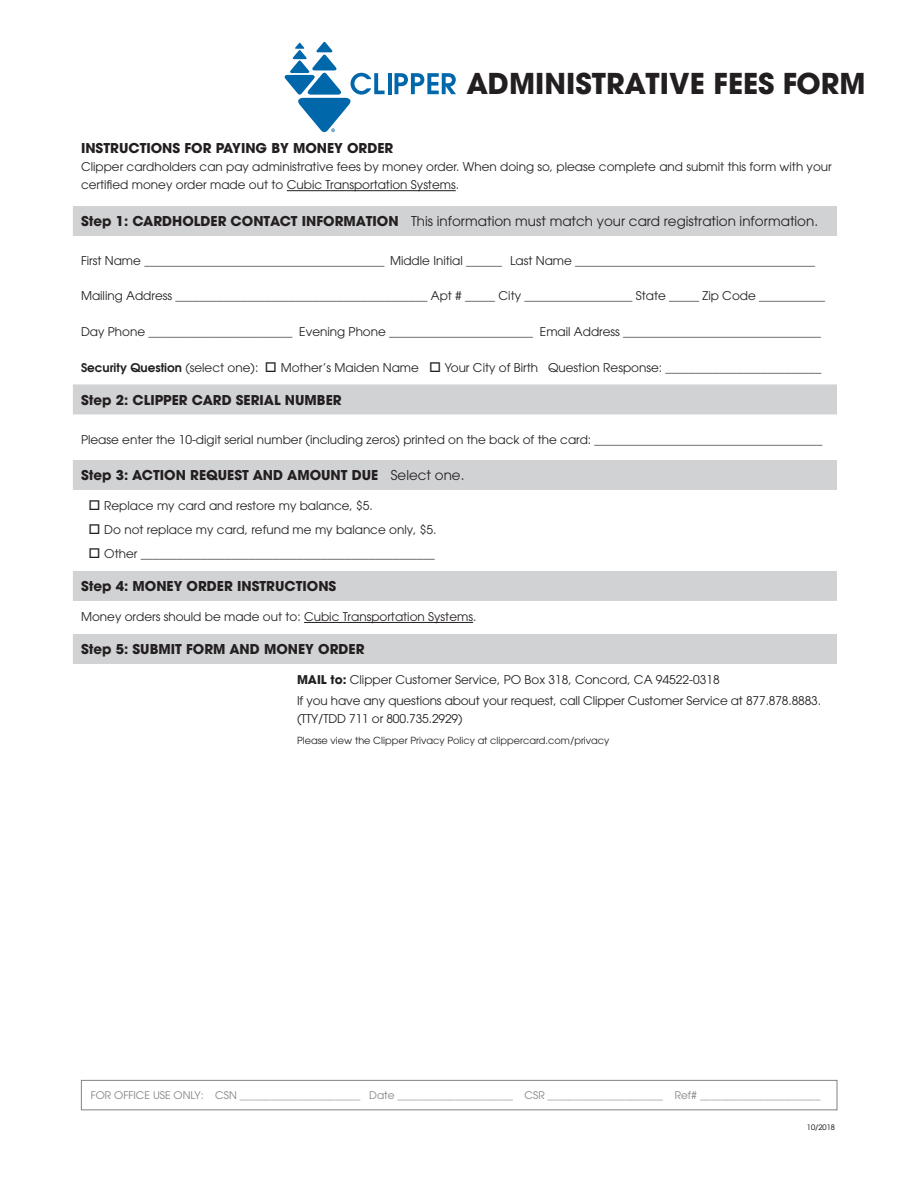
<style>
.page{position:relative;width:918px;height:1188px;background:#fff}
.page>*{position:absolute;margin:0;border:0;box-sizing:border-box;transform-origin:0 0}
.t1{font:700 28.5px "Avant Garde";color:#231f20}
.t2{font:700 13.5px "Avant Garde";color:#231f20}
.t3{font:13.5px "Avant Garde";color:#231f20}
.t4{font:12px/18px "Avant Garde";color:#231f20}
.t5{font:600 12px "Avant Garde";color:#231f20}
.t6{font:10.5px "Avant Garde";color:#808285}
.t7{font:9.75px "Avant Garde";color:#231f20}
.t8{font:7.5px "Avant Garde";color:#000}
.s1{font-weight:700}
.s2{font-weight:400}
</style>
<div class="page">
<hr style="left:388px;top:73px;width:3px;height:21px;background:#0067aa">
<svg style="left:395px;top:73px;width:61px;height:21px"></svg>
<svg style="left:284px;top:42px;width:101px;height:90px"></svg>
<hr style="left:287px;top:190px;width:169px;height:1px;background:#231f20">
<div style="left:73px;top:206px;width:764px;height:30px;background:#d1d2d4"></div>
<div style="left:73px;top:384px;width:764px;height:30px;background:#d1d2d4"></div>
<div style="left:73px;top:460px;width:764px;height:30px;background:#d1d2d4"></div>
<div style="left:73px;top:571px;width:764px;height:30px;background:#d1d2d4"></div>
<hr style="left:304px;top:622px;width:169px;height:1px;background:#231f20">
<div style="left:73px;top:634px;width:764px;height:30px;background:#d1d2d4"></div>
<div style="left:81px;top:1080px;width:756px;height:30px;border:1px solid #808285"></div>
<h1 class="t1" style="left:466px;top:65px;width:401px">ADMINISTRATIVE FEES FORM</h1>
<h2 class="t2" style="left:81px;top:140px;width:314px">INSTRUCTIONS FOR PAYING BY MONEY ORDER</h2>
<p class="t4" style="left:81px;top:158px;width:752px">Clipper cardholders can pay administrative fees by money order. When doing so, please complete and submit this form with your certified money order made out to Cubic Transportation Systems.</p>
<h2 class="t3" style="left:81px;top:213px;width:739px"><span class="s1">Step 1: CARDHOLDER CONTACT INFORMATION</span> This information must match your card registration information.</h2>
<p class="t4" style="left:81px;top:252px;width:305px">First Name ________________________________________</p>
<p class="t4" style="left:390px;top:252px;width:114px">Middle Initial ______</p>
<p class="t4" style="left:510px;top:252px;width:307px">Last Name ________________________________________</p>
<p class="t4" style="left:81px;top:286px;width:746px">Mailing Address __________________________________________ Apt # _____ City __________________ State _____ Zip Code ___________</p>
<p class="t4" style="left:81px;top:322px;width:213px">Day Phone ________________________</p>
<p class="t4" style="left:299px;top:322px;width:236px">Evening Phone ________________________</p>
<p class="t4" style="left:540px;top:322px;width:283px">Email Address _________________________________</p>
<p class="t4" style="left:548px;top:358px;width:275px">Question Response: __________________________</p>
<p class="t5" style="left:81px;top:359px;width:179px">Security Question <span class="s2">(select one):</span></p>
<p class="t4" style="left:281px;top:358px;width:140px">Mother’s Maiden Name</p>
<p class="t4" style="left:445px;top:358px;width:95px">Your City of Birth</p>
<h2 class="t2" style="left:81px;top:391px;width:262px">Step 2: CLIPPER CARD SERIAL NUMBER</h2>
<p class="t4" style="left:81px;top:430px;width:743px">Please enter the 10-digit serial number (including zeros) printed on the back of the card: ______________________________________</p>
<h2 class="t2" style="left:81px;top:467px;width:385px">Step 3: ACTION REQUEST AND AMOUNT DUE <span class="s2">Select one.</span></h2>
<p class="t4" style="left:104px;top:497px;width:270px">Replace my card and restore my balance, $5.</p>
<p class="t4" style="left:104px;top:521px;width:334px">Do not replace my card, refund me my balance only, $5.</p>
<p class="t4" style="left:104px;top:545px;width:332px">Other _________________________________________________</p>
<h2 class="t2" style="left:81px;top:578px;width:257px">Step 4: MONEY ORDER INSTRUCTIONS</h2>
<p class="t4" style="left:81px;top:608px;width:397px">Money orders should be made out to: Cubic Transportation Systems.</p>
<h2 class="t2" style="left:81px;top:641px;width:285px">Step 5: SUBMIT FORM AND MONEY ORDER</h2>
<p class="t4" style="left:297px;top:669px;width:526px;line-height:21px"><span class="s1">MAIL to:</span> Clipper Customer Service, PO Box 318, Concord, CA 94522-0318<br>If you have any questions about your request, call Clipper Customer Service at 877.878.8883.</p>
<p class="t4" style="left:297px;top:710px;width:167px">(TTY/TDD 711 or 800.735.2929)</p>
<p class="t7" style="left:297px;top:735px;width:314px">Please view the Clipper Privacy Policy at clippercard.com/privacy</p>
<p class="t6" style="left:91px;top:1089px;width:114px">FOR OFFICE USE ONLY:</p>
<p class="t6" style="left:215px;top:1089px;width:147px">CSN _______________________</p>
<p class="t6" style="left:369px;top:1089px;width:145px">Date ______________________</p>
<p class="t6" style="left:525px;top:1089px;width:140px">CSR ______________________</p>
<p class="t6" style="left:675px;top:1089px;width:147px">Ref# _______________________</p>
<p class="t8" style="left:807px;top:1123px;width:30px">10/2018</p>
</div>
